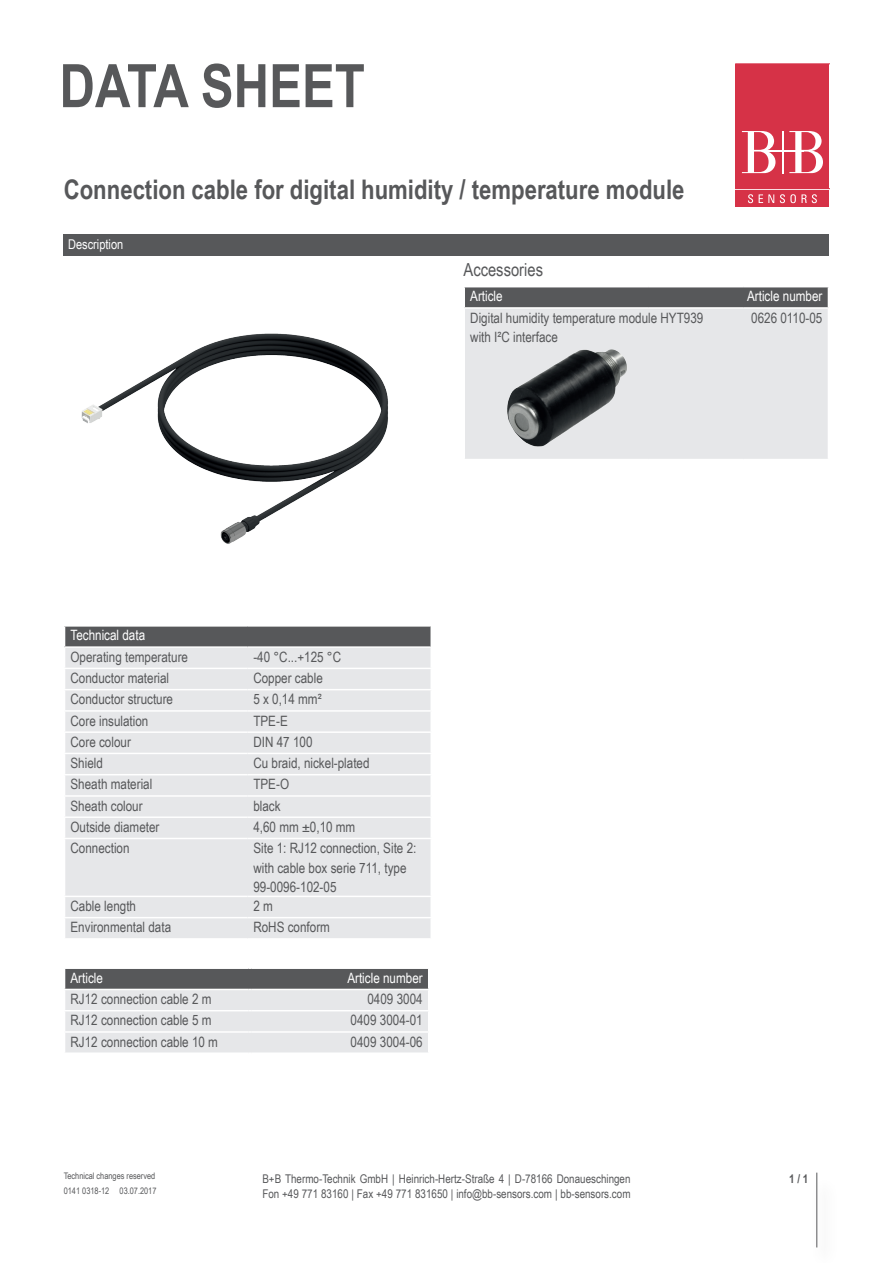
<style>
.page{position:relative;width:893px;height:1263px;background:#fff}
.page>*{position:absolute;margin:0;border:0;box-sizing:border-box;transform-origin:0 0}
.t1{font:700 60px "Arial Narrow";color:#57585a}
.t2{font:700 27px "Arial Narrow";color:#57585a}
.t3{font:18px "Arial Narrow";color:#57585a}
.t4{font:14.25px/19.5px "Arial Narrow";color:#57585a}
.t5{font:14.25px "Arial Narrow";color:#fff}
.t6{font:13.5px "Arial Narrow";color:#fff}
.t7{font:12px/15px "Arial Narrow";color:#57585a}
.t8{font:700 12px "Arial Narrow";color:#57585a}
.t9{font:9px/15px "Arial Narrow";color:#57585a}
</style>
<div class="page">
<div style="left:64px;top:234px;width:765px;height:21px;background:#57585a"></div>
<img style="left:81px;top:333px;width:307px;height:211px">
<div style="left:465px;top:309px;width:363px;height:150px;background:#e6e7e9"></div>
<div style="left:464px;top:287px;width:365px;height:20px;background:#57585a"></div>
<img style="left:489px;top:338px;width:152px;height:120px">
<svg style="left:64px;top:968px;width:365px;height:85px;background:#c6c7c9"></svg>
<hr style="left:251px;top:1052px;width:178px;height:2px;background:#fff">
<div style="left:65px;top:626px;width:366px;height:21px;background:#57585a"></div>
<div style="left:65px;top:648px;width:365px;height:290px;background:#e6e7e9"></div>
<hr style="left:64px;top:625px;width:183px;height:2px;background:#fff">
<hr style="left:247px;top:625px;width:185px;height:2px;background:#fff">
<svg style="left:430px;top:627px;width:1px;height:19px"></svg>
<hr style="left:64px;top:646px;width:183px;height:2px;background:#fff">
<hr style="left:247px;top:646px;width:185px;height:2px;background:#fff">
<hr style="left:64px;top:668px;width:183px;height:1px;background:#fff">
<hr style="left:247px;top:668px;width:185px;height:1px;background:#fff">
<hr style="left:64px;top:689px;width:183px;height:1px;background:#fff">
<hr style="left:247px;top:689px;width:185px;height:1px;background:#fff">
<hr style="left:64px;top:710px;width:183px;height:2px;background:#fff">
<hr style="left:247px;top:710px;width:185px;height:2px;background:#fff">
<svg style="left:430px;top:712px;width:1px;height:19px"></svg>
<hr style="left:64px;top:731px;width:183px;height:2px;background:#fff">
<hr style="left:247px;top:731px;width:185px;height:2px;background:#fff">
<hr style="left:64px;top:753px;width:183px;height:1px;background:#fff">
<hr style="left:247px;top:753px;width:185px;height:1px;background:#fff">
<hr style="left:64px;top:774px;width:183px;height:1px;background:#fff">
<hr style="left:247px;top:774px;width:185px;height:1px;background:#fff">
<hr style="left:64px;top:795px;width:183px;height:2px;background:#fff">
<hr style="left:247px;top:795px;width:185px;height:2px;background:#fff">
<svg style="left:430px;top:797px;width:1px;height:19px"></svg>
<hr style="left:64px;top:816px;width:183px;height:2px;background:#fff">
<hr style="left:247px;top:816px;width:185px;height:2px;background:#fff">
<hr style="left:64px;top:838px;width:183px;height:1px;background:#fff">
<hr style="left:247px;top:838px;width:185px;height:1px;background:#fff">
<hr style="left:64px;top:896px;width:183px;height:1px;background:#fff">
<hr style="left:247px;top:896px;width:185px;height:1px;background:#fff">
<hr style="left:64px;top:917px;width:183px;height:1px;background:#fff">
<hr style="left:247px;top:917px;width:185px;height:1px;background:#fff">
<div style="left:736px;top:190px;width:93px;height:17px;background:#d63247"></div>
<svg style="left:736px;top:64px;width:93px;height:139px"></svg>
<hr style="left:816px;top:1172px;width:1px;height:75px;background:#57585a">
<h1 class="t1" style="left:60px;top:41px;width:307px">DATA SHEET</h1>
<h2 class="t2" style="left:64px;top:169px;width:622px">Connection cable for digital humidity / temperature module</h2>
<p class="t6" style="left:68px;top:235px;width:57px">Description</p>
<p class="t3" style="left:463px;top:256px;width:81px">Accessories</p>
<p class="t5" style="left:470px;top:286px;width:34px">Article</p>
<p class="t5" style="left:747px;top:286px;width:77px">Article number</p>
<p class="t4" style="left:470px;top:307px;width:235px">Digital humidity temperature module HYT939 with I²C interface</p>
<p class="t4" style="left:751px;top:307px;width:73px">0626 0110-05</p>
<p class="t5" style="left:71px;top:625px;width:76px">Technical data</p>
<p class="t4" style="left:71px;top:646px;width:119px">Operating temperature</p>
<p class="t4" style="left:253px;top:646px;width:89px">-40 °C...+125 °C</p>
<p class="t4" style="left:71px;top:668px;width:100px">Conductor material</p>
<p class="t4" style="left:253px;top:668px;width:71px">Copper cable</p>
<p class="t4" style="left:71px;top:689px;width:104px">Conductor structure</p>
<p class="t4" style="left:253px;top:689px;width:70px">5 x 0,14 mm²</p>
<p class="t4" style="left:71px;top:710px;width:79px">Core insulation</p>
<p class="t4" style="left:253px;top:710px;width:36px">TPE-E</p>
<p class="t4" style="left:71px;top:731px;width:62px">Core colour</p>
<p class="t4" style="left:253px;top:731px;width:61px">DIN 47 100</p>
<p class="t4" style="left:71px;top:753px;width:34px">Shield</p>
<p class="t4" style="left:253px;top:753px;width:118px">Cu braid, nickel-plated</p>
<p class="t4" style="left:71px;top:774px;width:83px">Sheath material</p>
<p class="t4" style="left:253px;top:774px;width:37px">TPE-O</p>
<p class="t4" style="left:71px;top:795px;width:74px">Sheath colour</p>
<p class="t4" style="left:253px;top:795px;width:29px">black</p>
<p class="t4" style="left:71px;top:816px;width:90px">Outside diameter</p>
<p class="t4" style="left:253px;top:816px;width:103px">4,60 mm ±0,10 mm</p>
<p class="t4" style="left:71px;top:838px;width:61px">Connection</p>
<p class="t4" style="left:253px;top:838px;width:165px">Site 1: RJ12 connection, Site 2: with cable box serie 711, type<br>99-0096-102-05</p>
<p class="t4" style="left:71px;top:896px;width:67px">Cable length</p>
<p class="t4" style="left:253px;top:896px;width:21px">2 m</p>
<p class="t4" style="left:71px;top:917px;width:102px">Environmental data</p>
<p class="t4" style="left:253px;top:917px;width:78px">RoHS conform</p>
<p class="t5" style="left:71px;top:967px;width:34px">Article</p>
<p class="t5" style="left:347px;top:967px;width:77px">Article number</p>
<p class="t4" style="left:71px;top:989px;width:142px">RJ12 connection cable 2 m</p>
<p class="t4" style="left:367px;top:989px;width:57px">0409 3004</p>
<p class="t4" style="left:71px;top:1010px;width:142px">RJ12 connection cable 5 m</p>
<p class="t4" style="left:351px;top:1010px;width:74px">0409 3004-01</p>
<p class="t4" style="left:71px;top:1031px;width:149px">RJ12 connection cable 10 m</p>
<p class="t4" style="left:351px;top:1031px;width:74px">0409 3004-06</p>
<p class="t9" style="left:64px;top:1168px;width:94px">Technical changes reserved<br>0141 0318-12 03.07.2017</p>
<p class="t7" style="left:262px;top:1171px;width:370px">B+B Thermo-Technik GmbH | Heinrich-Hertz-Straße 4 | D-78166 Donaueschingen<br>Fon +49 771 83160 | Fax +49 771 831650 | info@bb-sensors.com | bb-sensors.com</p>
<p class="t8" style="left:789px;top:1170px;width:21px">1 / 1</p>
</div>
